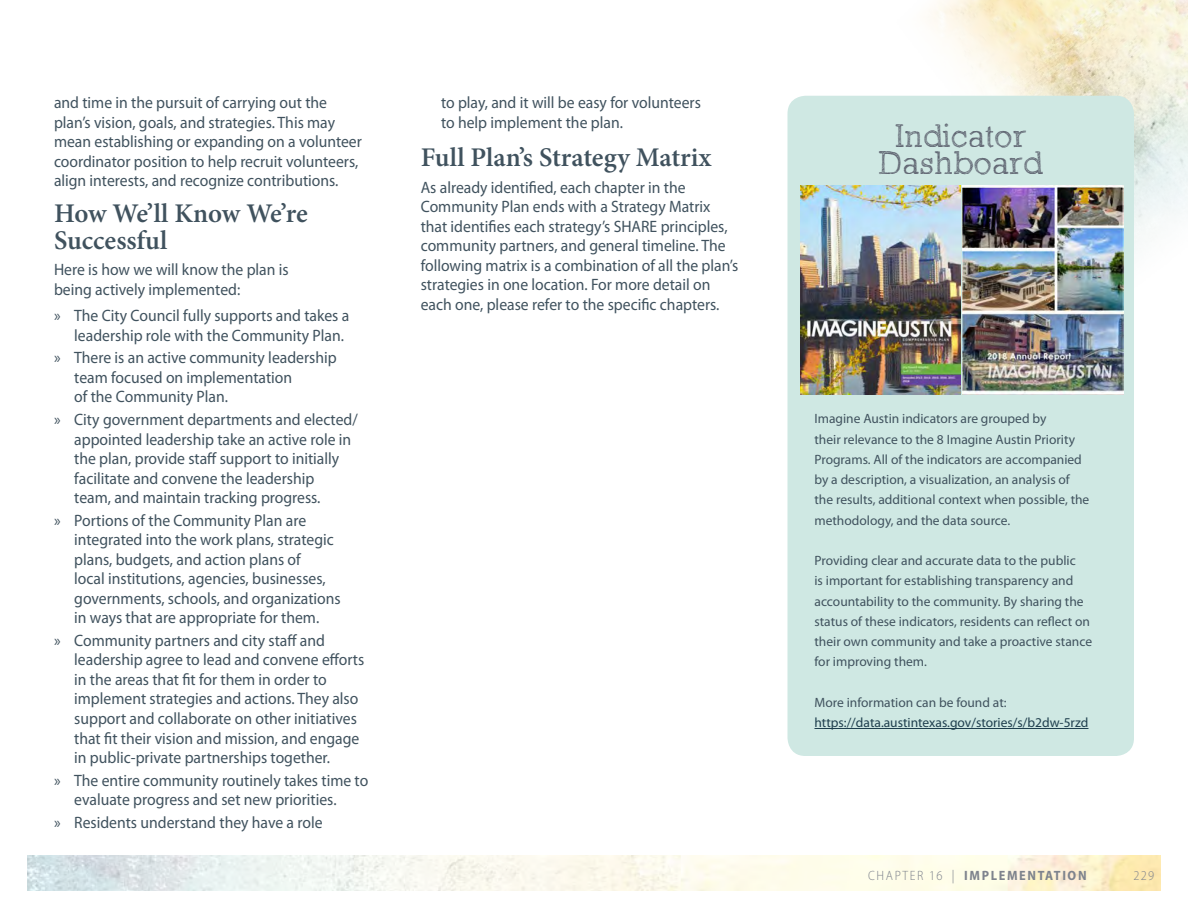
<style>
.page{position:relative;width:1188px;height:918px;background:#fff}
.page>*{position:absolute;margin:0;border:0;box-sizing:border-box;transform-origin:0 0}
.Did_You_Know{font:300 33px/27px "Sketch Block";letter-spacing:.01em;color:#5e6370;text-align:center}
.Subheading{font:600 27px/27px "Minion Pro";color:#40525e}
.Body_Text{font:16.5px/19.5px "Myriad Pro";color:#40525e;scale:.95 1}
.Sidebar_Text{font:13.5px/20.2px "Myriad Pro";color:#40525e}
.Sidebar_Text-2{font:13.5px "Myriad Pro";color:#1f3f4e}
.t1{font:700 semi-condensed 13.5px "Myriad Pro";letter-spacing:.12em;color:#7e838d}
.t2{font:300 semi-condensed 13.5px "Myriad Pro";color:#7e838d}
.s1{font-weight:300}
</style>
<div class="page">
<img style="left:28px;top:856px;width:1132px;height:34px">
<img style="left:889px;top:0;width:299px;height:243px">
<div style="left:788px;top:96px;width:346px;height:660px;background:#cfe8e3;border-radius:18px"></div>
<hr style="left:814px;top:728px;width:274px;height:1px;background:#1f3f4e">
<img style="left:800px;top:186px;width:160px;height:208px">
<img style="left:963px;top:186px;width:160px;height:208px">
<p class="Body_Text" style="left:54px;top:93px;width:326px">and time in the pursuit of carrying out the plan’s vision, goals, and strategies. This may mean establishing or expanding on a volunteer coordinator position to help recruit volunteers, align interests, and recognize contributions.</p>
<p class="Subheading" style="left:54px;top:200px;width:255px">How We’ll Know We’re<br>Successful</p>
<p class="Body_Text" style="left:54px;top:260px;width:249px">Here is how we will know the plan is being actively implemented:</p>
<p class="Body_Text" style="left:74px;top:305px;width:291px;text-indent:-20px">» The City Council fully supports and takes a leadership role with the Community Plan.</p>
<p class="Body_Text" style="left:74px;top:348px;width:278px;text-indent:-20px">» There is an active community leadership team focused on implementation<br>of the Community Plan.</p>
<p class="Body_Text" style="left:74px;top:409px;width:300px;text-indent:-20px">» City government departments and elected/ appointed leadership take an active role in the plan, provide staff support to initially facilitate and convene the leadership<br>team, and maintain tracking progress.</p>
<p class="Body_Text" style="left:74px;top:510px;width:282px;text-indent:-20px">» Portions of the Community Plan are integrated into the work plans, strategic plans, budgets, and action plans of<br>local institutions, agencies, businesses, governments, schools, and organizations in ways that are appropriate for them.</p>
<p class="Body_Text" style="left:74px;top:630px;width:307px;text-indent:-20px">» Community partners and city staff and leadership agree to lead and convene efforts in the areas that fit for them in order to implement strategies and actions. They also support and collaborate on other initiatives that fit their vision and mission, and engage in public-private partnerships together.</p>
<p class="Body_Text" style="left:74px;top:770px;width:311px;text-indent:-20px">» The entire community routinely takes time to evaluate progress and set new priorities.</p>
<p class="Body_Text" style="left:54px;top:812px;width:284px">» Residents understand they have a role</p>
<p class="Body_Text" style="left:441px;top:93px;width:275px">to play, and it will be easy for volunteers to help implement the plan.</p>
<p class="Subheading" style="left:421px;top:144px;width:292px">Full Plan’s Strategy Matrix</p>
<p class="Body_Text" style="left:421px;top:177px;width:336px">As already identified, each chapter in the Community Plan ends with a Strategy Matrix that identifies each strategy’s SHARE principles, community partners, and general timeline. The following matrix is a combination of all the plan’s strategies in one location. For more detail on each one, please refer to the specific chapters.</p>
<p class="Did_You_Know" style="left:879px;top:122px;width:165px">Indicator<br>Dashboard</p>
<p class="Sidebar_Text" style="left:814px;top:409px;width:276px">Imagine Austin indicators are grouped by<br>their relevance to the 8 Imagine Austin Priority Programs. All of the indicators are accompanied by a description, a visualization, an analysis of the results, additional context when possible, the methodology, and the data source.</p>
<p class="Sidebar_Text" style="left:814px;top:550px;width:279px">Providing clear and accurate data to the public<br>is important for establishing transparency and accountability to the community. By sharing the status of these indicators, residents can reflect on their own community and take a proactive stance for improving them.</p>
<p class="Sidebar_Text" style="left:814px;top:692px;width:194px">More information can be found at:</p>
<p class="Sidebar_Text-2" style="left:814px;top:714px;width:275px">https://data.austintexas.gov/stories/s/b2dw-5rzd</p>
<p class="t1" style="left:868px;top:866px;width:220px"><span class="s1">CHAPTER 16 |</span> IMPLEMENTATION</p>
<p class="t2" style="left:1133px;top:867px;width:22px">229</p>
</div>
